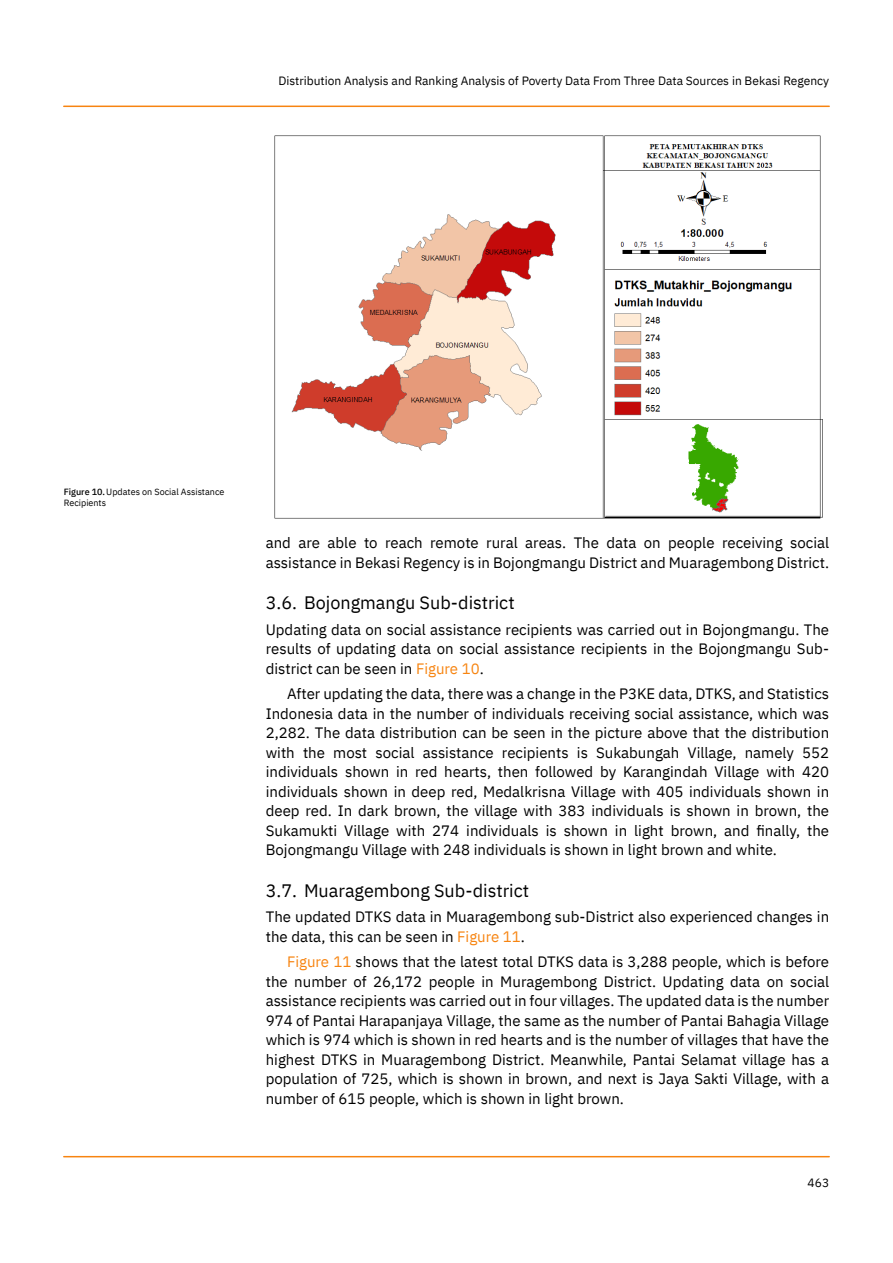
<style>
.page{position:relative;width:893px;height:1263px;background:#fff}
.page>*{position:absolute;margin:0;border:0;box-sizing:border-box;transform-origin:0 0}
.t1{font:18px "IBM Plex Sans";color:#000}
.t2{font:15px/19.5px "IBM Plex Sans";color:#000;text-align:justify}
.t3{font:12px "IBM Plex Sans";color:#000}
.t4{font:9px/11.7px "IBM Plex Sans";color:#000}
.s1{font-weight:500}
.s2{color:#f78410}
</style>
<div class="page">
<hr style="left:64px;top:106px;width:765px;height:1px;background:#f78410">
<hr style="left:64px;top:1156px;width:765px;height:1px;background:#f78410">
<img style="left:274px;top:135px;width:549px;height:384px">
<p class="t3" style="left:278px;top:76px;width:552px">Distribution Analysis and Ranking Analysis of Poverty Data From Three Data Sources in Bekasi Regency</p>
<p class="t4" style="left:64px;top:486px;width:162px"><span class="s1">Figure 10.</span>Updates on Social Assistance<br>Recipients</p>
<p class="t2" style="left:266px;top:534px;width:565px">and are able to reach remote rural areas. The data on people receiving social assistance in Bekasi Regency is in Bojongmangu District and Muaragembong District.</p>
<p class="t1" style="left:266px;top:595px;width:250px">3.6. Bojongmangu Sub-district</p>
<p class="t2" style="left:266px;top:621px;width:565px">Updating data on social assistance recipients was carried out in Bojongmangu. The results of updating data on social assistance recipients in the Bojongmangu Sub&shy;district can be seen in <span class="s2">Figure 10</span>.</p>
<p class="t2" style="left:266px;top:685px;width:565px;text-indent:21px">After updating the data, there was a change in the P3KE data, DTKS, and Statistics Indonesia data in the number of individuals receiving social assistance, which was 2,282. The data distribution can be seen in the picture above that the distribution with the most social assistance recipients is Sukabungah Village, namely 552 individuals shown in red hearts, then followed by Karangindah Village with 420 individuals shown in deep red, Medalkrisna Village with 405 individuals shown in deep red. In dark brown, the village with 383 individuals is shown in brown, the Sukamukti Village with 274 individuals is shown in light brown, and finally, the Bojongmangu Village with 248 individuals is shown in light brown and white.</p>
<p class="t1" style="left:266px;top:882px;width:265px">3.7. Muaragembong Sub-district</p>
<p class="t2" style="left:266px;top:908px;width:565px">The updated DTKS data in Muaragembong sub-District also experienced changes in the data, this can be seen in <span class="s2">Figure 11</span>.</p>
<p class="t2" style="left:266px;top:953px;width:565px;text-indent:21px"><span class="s2">Figure 11</span> shows that the latest total DTKS data is 3,288 people, which is before the number of 26,172 people in Muragembong District. Updating data on social assistance recipients was carried out in four villages. The updated data is the number 974 of Pantai Harapanjaya Village, the same as the number of Pantai Bahagia Village which is 974 which is shown in red hearts and is the number of villages that have the highest DTKS in Muaragembong District. Meanwhile, Pantai Selamat village has a population of 725, which is shown in brown, and next is Jaya Sakti Village, with a number of 615 people, which is shown in light brown.</p>
<p class="t3" style="left:808px;top:1177px;width:23px">463</p>
</div>
